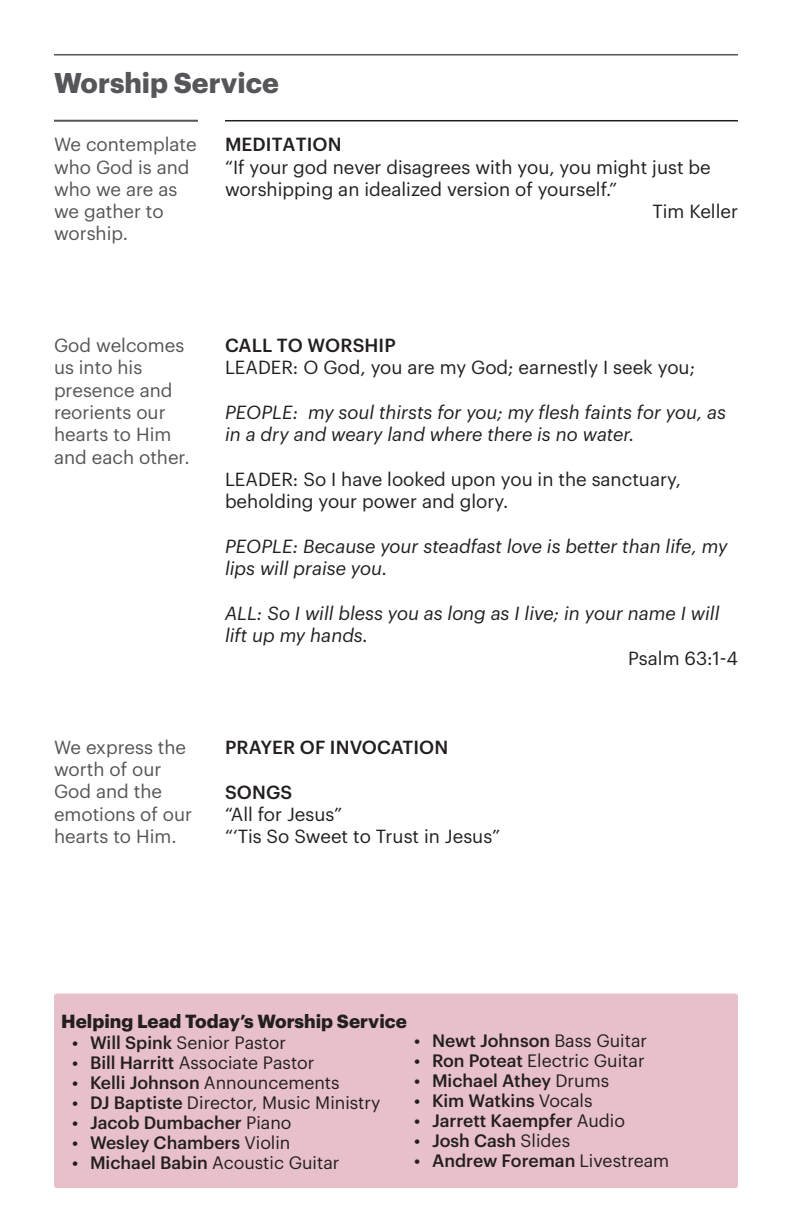
<style>
.page{position:relative;width:792px;height:1224px;background:#fff}
.page>*{position:absolute;margin:0;border:0;box-sizing:border-box;transform-origin:0 0}
.t1{font:700 28px "Graphik";color:#555659}
.t2{font:18.6px/22.4px "Graphik";color:#231f20}
.t3{font:italic 18.6px/22.4px "Graphik";color:#231f20}
.t4{font:18.6px/22.4px "Graphik";color:#555659}
.t5{font:500 18.6px "Graphik";letter-spacing:.005em;color:#231f20}
.t6{font:700 18.6px "Graphik";color:#231f20}
.t7{font:500 17.6px "Graphik";color:#231f20}
.t8{font:17.6px "Graphik";color:#231f20}
.s1{font-weight:500}
.s2{font-weight:400}
</style>
<div class="page">
<hr style="left:54px;top:120px;width:144px;height:2px;background:#555659">
<hr style="left:225px;top:120px;width:513px;height:1px;background:#231f20">
<hr style="left:54px;top:54px;width:684px;height:2px;background:#555659">
<div style="left:54px;top:994px;width:684px;height:194px;background:#e7c0c9;border-radius:3px"></div>
<p class="t1" style="left:54px;top:61px;width:226px">Worship Service</p>
<p class="t4" style="left:54px;top:132px;width:144px">We contemplate who God is and who we are as we gather to worship.</p>
<p class="t5" style="left:225px;top:130px;width:118px">MEDITATION</p>
<p class="t2" style="left:225px;top:154px;width:487px">“If your god never disagrees with you, you might just be worshipping an idealized version of yourself.”</p>
<p class="t2" style="left:653px;top:199px;width:87px">Tim Keller</p>
<p class="t4" style="left:54px;top:333px;width:132px">God welcomes</p>
<p class="t4" style="left:54px;top:355px;width:137px">us into his presence and reorients our hearts to Him and each other.</p>
<p class="t4" style="left:54px;top:734px;width:134px">We express the</p>
<p class="t4" style="left:54px;top:757px;width:140px">worth of our<br>God and the emotions of our hearts to Him.</p>
<p class="t5" style="left:225px;top:331px;width:172px">CALL TO WORSHIP</p>
<p class="t2" style="left:225px;top:355px;width:472px">LEADER: O God, you are my God; earnestly I seek you;</p>
<p class="t3" style="left:225px;top:400px;width:502px">PEOPLE: my soul thirsts for you; my flesh faints for you, as in a dry and weary land where there is no water.</p>
<p class="t2" style="left:225px;top:467px;width:457px">LEADER: So I have looked upon you in the sanctuary, beholding your power and glory.</p>
<p class="t3" style="left:225px;top:534px;width:504px">PEOPLE: Because your steadfast love is better than life, my lips will praise you.</p>
<p class="t3" style="left:225px;top:600px;width:496px">ALL: So I will bless you as long as I live; in your name I will lift up my hands.</p>
<p class="t2" style="left:628px;top:645px;width:111px">Psalm 63:1-4</p>
<p class="t5" style="left:225px;top:733px;width:225px">PRAYER OF INVOCATION</p>
<p class="t5" style="left:225px;top:778px;width:69px">SONGS</p>
<p class="t2" style="left:225px;top:801px;width:119px">“All for Jesus”</p>
<p class="t2" style="left:225px;top:824px;width:277px">“‘Tis So Sweet to Trust in Jesus”</p>
<p class="t6" style="left:61px;top:1007px;width:347px">Helping Lead Today’s Worship Service</p>
<p class="t8" style="left:72px;top:1030px;width:216px"><span class="s1">• Will Spink</span> Senior Pastor</p>
<p class="t8" style="left:72px;top:1050px;width:244px"><span class="s1">• Bill Harritt</span> Associate Pastor</p>
<p class="t7" style="left:72px;top:1070px;width:269px">• Kelli Johnson <span class="s2">Announcements</span></p>
<p class="t8" style="left:72px;top:1090px;width:310px"><span class="s1">• DJ Baptiste</span> Director, Music Ministry</p>
<p class="t7" style="left:72px;top:1110px;width:221px">• Jacob Dumbacher <span class="s2">Piano</span></p>
<p class="t7" style="left:72px;top:1130px;width:220px">• Wesley Chambers <span class="s2">Violin</span></p>
<p class="t8" style="left:72px;top:1150px;width:269px"><span class="s1">• Michael Babin</span> Acoustic Guitar</p>
<p class="t7" style="left:414px;top:1028px;width:235px">• Newt Johnson <span class="s2">Bass Guitar</span></p>
<p class="t8" style="left:414px;top:1048px;width:232px"><span class="s1">• Ron Poteat</span> Electric Guitar</p>
<p class="t7" style="left:414px;top:1068px;width:197px">• Michael Athey <span class="s2">Drums</span></p>
<p class="t7" style="left:414px;top:1088px;width:180px">• Kim Watkins <span class="s2">Vocals</span></p>
<p class="t7" style="left:414px;top:1108px;width:213px">• Jarrett Kaempfer <span class="s2">Audio</span></p>
<p class="t7" style="left:414px;top:1128px;width:158px">• Josh Cash <span class="s2">Slides</span></p>
<p class="t7" style="left:414px;top:1148px;width:257px">• Andrew Foreman <span class="s2">Livestream</span></p>
</div>
